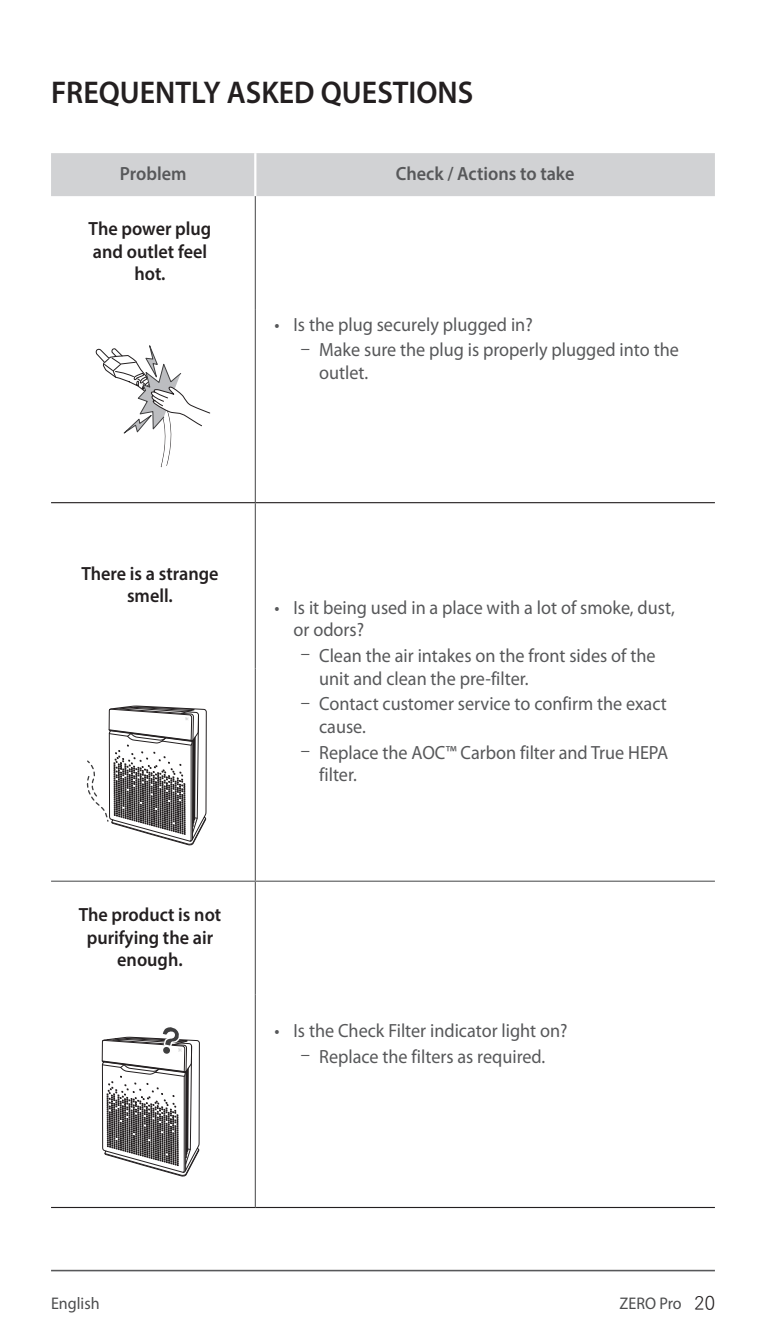
<style>
.page{position:relative;width:766px;height:1340px;background:#fff}
.page>*{position:absolute;margin:0;border:0;box-sizing:border-box;transform-origin:0 0}
.t1{font:600 31.5px "Myriad Pro";color:#231f20;scale:.95 1}
.t2{font:19.12px/22.5px "Myriad Pro";color:#57585a;scale:.95 1}
.t3{font:600 19.12px/22.5px "Myriad Pro";color:#231f20;text-align:center;scale:.95 1}
.t4{font:600 19.12px "Myriad Pro";color:#57585a;scale:.95 1}
.t5{font:16.88px "Myriad Pro";color:#4b4c4d;scale:.95 1}
.s1{font-family:"Ko Pub Dotum";font-weight:300}
.s2{font-family:"Ko Pub Dotum";font-weight:300;font-size:18px;color:#231f20}
</style>
<div class="page">
<hr style="left:51px;top:1269px;width:663px;height:2px;background:#57585a">
<div style="left:51px;top:153px;width:663px;height:43px;background:#d1d2d4"></div>
<hr style="left:254px;top:153px;width:2px;height:43px;background:#fff">
<hr style="left:51px;top:1206px;width:204px;height:1px;background:#231f20">
<hr style="left:255px;top:502px;width:459px;height:1px;background:#231f20">
<hr style="left:255px;top:1206px;width:459px;height:1px;background:#231f20">
<hr style="left:255px;top:196px;width:1px;height:113px;background:#57585a">
<hr style="left:255px;top:309px;width:1px;height:193px;background:#57585a">
<hr style="left:255px;top:503px;width:1px;height:165px;background:#57585a">
<hr style="left:255px;top:668px;width:1px;height:212px;background:#57585a">
<hr style="left:51px;top:880px;width:204px;height:1px;background:#57585a">
<hr style="left:255px;top:880px;width:459px;height:1px;background:#57585a">
<hr style="left:255px;top:881px;width:1px;height:113px;background:#57585a">
<hr style="left:255px;top:994px;width:1px;height:212px;background:#57585a">
<hr style="left:51px;top:502px;width:204px;height:1px;background:#231f20">
<svg style="left:95px;top:345px;width:116px;height:123px"></svg>
<svg style="left:86px;top:705px;width:121px;height:141px"></svg>
<svg style="left:101px;top:1027px;width:99px;height:150px"></svg>
<h1 class="t1" style="left:51px;top:72px;width:446px">FREQUENTLY ASKED QUESTIONS</h1>
<p class="t4" style="left:120px;top:162px;width:72px">Problem</p>
<p class="t4" style="left:395px;top:162px;width:189px">Check / Actions to take</p>
<p class="t3" style="left:89px;top:217px;width:131px">The power plug and outlet feel hot.</p>
<p class="t2" style="left:274px;top:313px;width:273px">• Is the plug securely plugged in?</p>
<p class="t2" style="left:319px;top:338px;width:380px;text-indent:-19px"><span class="s1">-</span> Make sure the plug is properly plugged into the outlet.</p>
<p class="t3" style="left:81px;top:561px;width:146px">There is a strange smell.</p>
<p class="t3" style="left:79px;top:902px;width:152px">The product is not purifying the air enough.</p>
<p class="t2" style="left:293px;top:596px;width:402px;text-indent:-19px">• Is it being used in a place with a lot of smoke, dust, or odors?</p>
<p class="t2" style="left:319px;top:644px;width:355px;text-indent:-19px"><span class="s1">-</span> Clean the air intakes on the front sides of the unit and clean the pre-filter.</p>
<p class="t2" style="left:319px;top:692px;width:367px;text-indent:-19px"><span class="s1">-</span> Contact customer service to confirm the exact cause.</p>
<p class="t2" style="left:319px;top:740px;width:369px;text-indent:-19px"><span class="s1">-</span> Replace the AOC™ Carbon filter and True HEPA filter.</p>
<p class="t2" style="left:274px;top:1019px;width:310px">• Is the Check Filter indicator light on?</p>
<p class="t2" style="left:300px;top:1044px;width:260px"><span class="s1">-</span> Replace the filters as required.</p>
<p class="t5" style="left:51px;top:1293px;width:53px">English</p>
<p class="t5" style="left:619px;top:1293px;width:102px">ZERO Pro <span class="s2">20</span></p>
</div>
